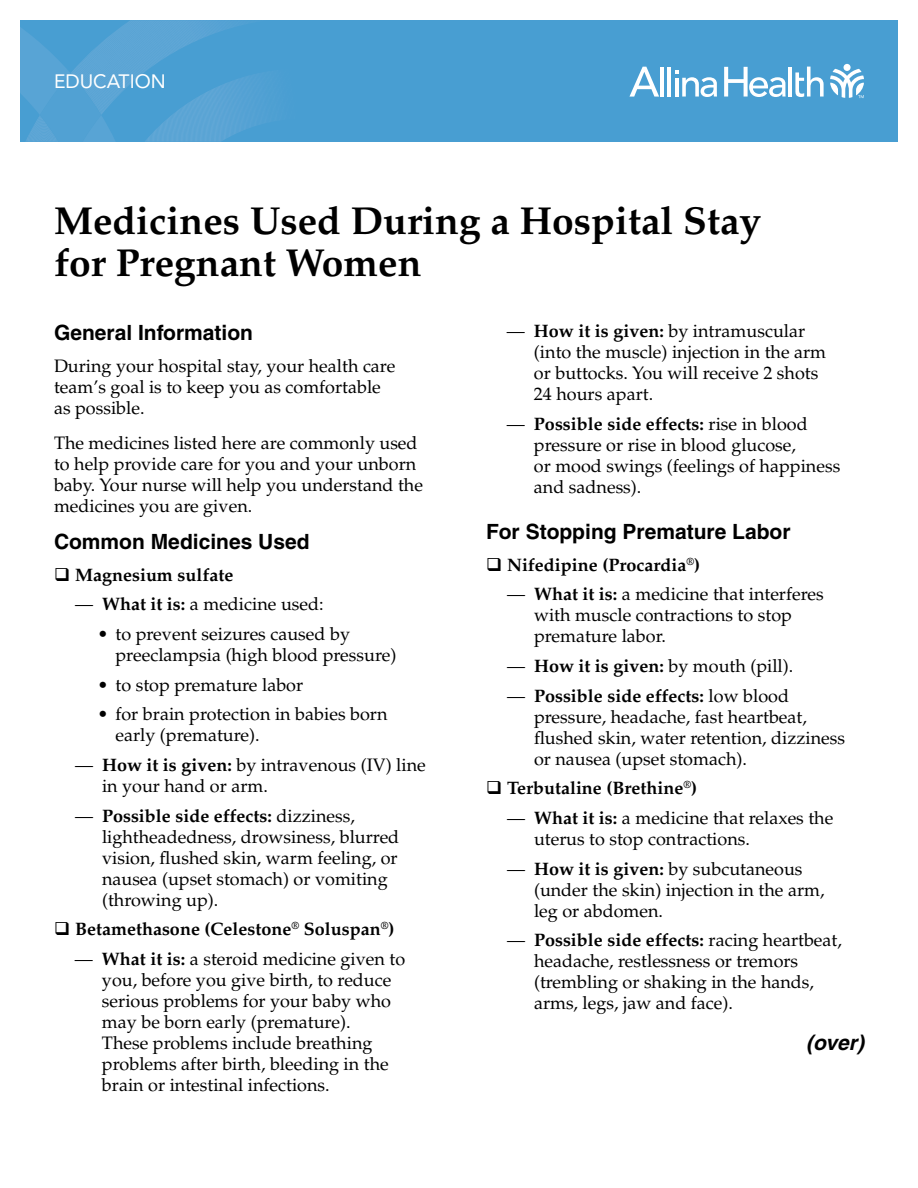
<style>
.page{position:relative;width:918px;height:1188px;background:#fff}
.page>*{position:absolute;margin:0;border:0;box-sizing:border-box;transform-origin:0 0}
.t1{font:700 39px/42px "Palatino";color:#000}
.t2{font:700 21px "Helvetica";color:#000}
.t3{font:italic 700 21px "Helvetica";color:#000}
.t4{font:19.2px "Avenir LT Std";color:#fff}
.t5{font:18px/21px "Palatino";color:#000}
.t6{font:700 18px "Palatino";color:#000}
.s1{font-weight:700}
</style>
<div class="page">
<div style="left:20px;top:20px;width:878px;height:122px;background:#489ed2"></div>
<svg style="left:20px;top:20px;width:246px;height:122px"></svg>
<svg style="left:830px;top:69px;width:34px;height:29px"></svg>
<div style="left:844px;top:64px;width:7px;height:7px;background:#fff;border-radius:50%"></div>
<hr style="left:660px;top:67px;width:4px;height:30px;background:#fff">
<hr style="left:667px;top:67px;width:4px;height:30px;background:#fff">
<hr style="left:789px;top:67px;width:3px;height:30px;background:#fff">
<svg style="left:795px;top:67px;width:29px;height:30px"></svg>
<svg style="left:675px;top:71px;width:42px;height:26px"></svg>
<svg style="left:629px;top:67px;width:30px;height:30px"></svg>
<svg style="left:724px;top:67px;width:62px;height:30px"></svg>
<p class="t4" style="left:54px;top:70px;width:113px">EDUCATION</p>
<h1 class="t1" style="left:54px;top:200px;width:709px">Medicines Used During a Hospital Stay for Pregnant Women</h1>
<p class="t2" style="left:54px;top:320px;width:201px">General Information</p>
<p class="t5" style="left:54px;top:356px;width:343px">During your hospital stay, your health care team’s goal is to keep you as comfortable as possible.</p>
<p class="t5" style="left:54px;top:432px;width:371px">The medicines listed here are commonly used to help provide care for you and your unborn baby. Your nurse will help you understand the medicines you are given.</p>
<p class="t2" style="left:54px;top:529px;width:257px">Common Medicines Used</p>
<p class="t6" style="left:75px;top:564px;width:160px">Magnesium sulfate</p>
<p class="t5" style="left:75px;top:594px;width:250px">— <span class="s1">What it is:</span> a medicine used:</p>
<p class="t5" style="left:116px;top:624px;width:282px;text-indent:-18px">• to prevent seizures caused by preeclampsia (high blood pressure)</p>
<p class="t5" style="left:98px;top:674px;width:207px">• to stop premature labor</p>
<p class="t5" style="left:116px;top:704px;width:274px;text-indent:-18px">• for brain protection in babies born early (premature).</p>
<p class="t5" style="left:102px;top:755px;width:325px;text-indent:-27px">— <span class="s1">How it is given:</span> by intravenous (IV) line in your hand or arm.</p>
<p class="t5" style="left:102px;top:805px;width:299px;text-indent:-27px">— <span class="s1">Possible side effects:</span> dizziness, lightheadedness, drowsiness, blurred vision, flushed skin, warm feeling, or nausea (upset stomach) or vomiting (throwing up).</p>
<p class="t6" style="left:75px;top:919px;width:321px">Betamethasone (Celestone<sup>®</sup> Soluspan<sup>®</sup>)</p>
<p class="t5" style="left:102px;top:949px;width:305px;text-indent:-27px">— <span class="s1">What it is:</span> a steroid medicine given to you, before you give birth, to reduce serious problems for your baby who may be born early (premature).<br>These problems include breathing problems after birth, bleeding in the brain or intestinal infections.</p>
<p class="t5" style="left:534px;top:321px;width:294px;text-indent:-27px">— <span class="s1">How it is given:</span> by intramuscular (into the muscle) injection in the arm or buttocks. You will receive 2 shots<br>24 hours apart.</p>
<p class="t5" style="left:534px;top:414px;width:308px;text-indent:-27px">— <span class="s1">Possible side effects:</span> rise in blood pressure or rise in blood glucose,<br>or mood swings (feelings of happiness and sadness).</p>
<p class="t2" style="left:486px;top:519px;width:306px">For Stopping Premature Labor</p>
<p class="t6" style="left:507px;top:554px;width:195px">Nifedipine (Procardia<sup>®</sup>)</p>
<p class="t5" style="left:534px;top:584px;width:291px;text-indent:-27px">— <span class="s1">What it is:</span> a medicine that interferes with muscle contractions to stop premature labor.</p>
<p class="t5" style="left:507px;top:656px;width:288px">— <span class="s1">How it is given:</span> by mouth (pill).</p>
<p class="t5" style="left:534px;top:685px;width:313px;text-indent:-27px">— <span class="s1">Possible side effects:</span> low blood pressure, headache, fast heartbeat, flushed skin, water retention, dizziness or nausea (upset stomach).</p>
<p class="t6" style="left:507px;top:778px;width:192px">Terbutaline (Brethine<sup>®</sup>)</p>
<p class="t5" style="left:534px;top:808px;width:301px;text-indent:-27px">— <span class="s1">What it is:</span> a medicine that relaxes the uterus to stop contractions.</p>
<p class="t5" style="left:534px;top:858px;width:292px;text-indent:-27px">— <span class="s1">How it is given:</span> by subcutaneous (under the skin) injection in the arm, leg or abdomen.</p>
<p class="t5" style="left:534px;top:930px;width:309px;text-indent:-27px">— <span class="s1">Possible side effects:</span> racing heartbeat, headache, restlessness or tremors (trembling or shaking in the hands, arms, legs, jaw and face).</p>
<p class="t3" style="left:806px;top:1030px;width:59px">(over)</p>
</div>
